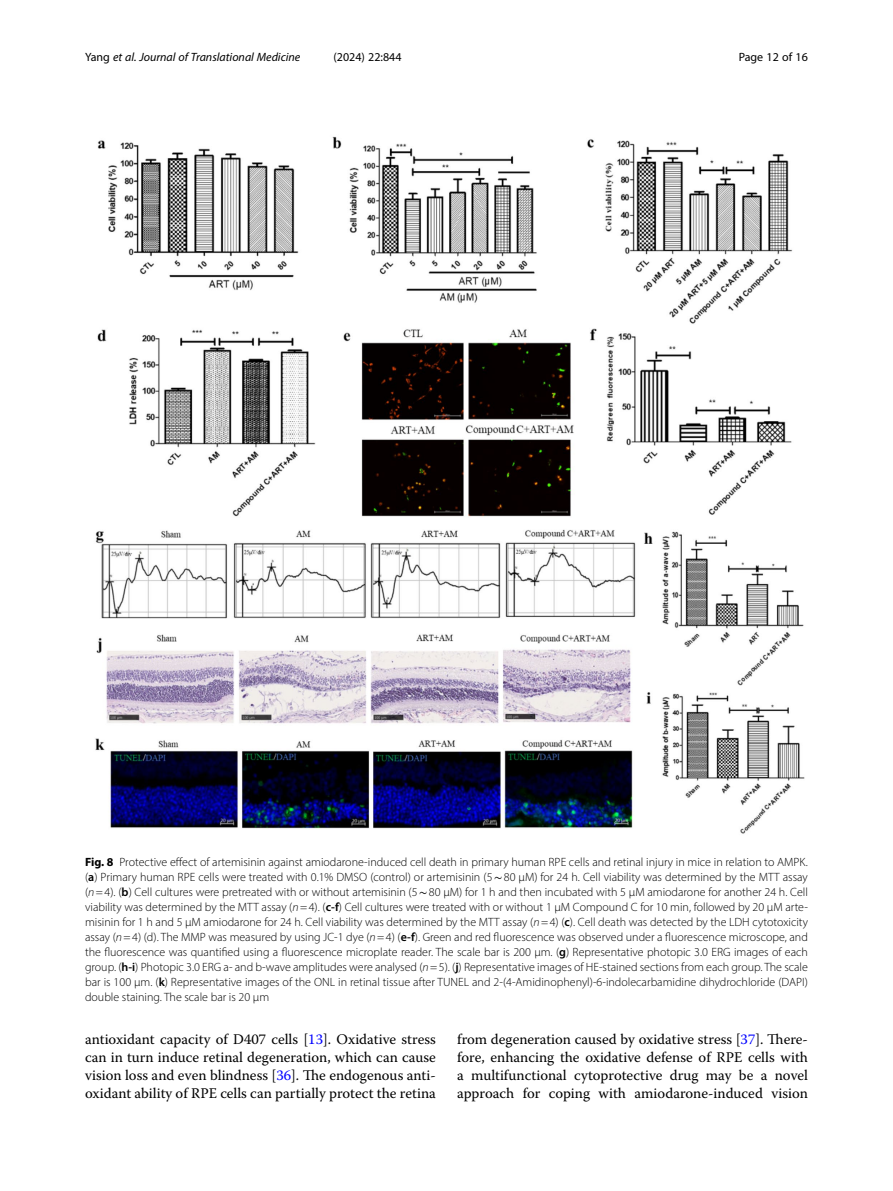
<style>
.page{position:relative;width:893px;height:1191px;background:#fff}
.page>*{position:absolute;margin:0;border:0;box-sizing:border-box;transform-origin:0 0}
.Body_Text{font:14.7px/18px "Warnock Pro";color:#000;text-align:justify}
.Figure_Caption{font:300 12px/15px "Myriad Pro";color:#000;text-align:justify}
.t1{font:italic 12px "Myriad Pro";color:#000}
.t2{font:12px "Myriad Pro";color:#000}
.s1{font-style:normal}
.s2{font-weight:700}
.s3{font-weight:600}
.s4{font-family:"STIX";font-weight:400}
.s5{font-style:italic}
.s6{color:#00f}
</style>
<div class="page">
<img style="left:95px;top:136px;width:710px;height:698px">
<p class="t1" style="left:85px;top:50px;width:217px"><span class="s1">Yang</span> et al. Journal of Translational Medicine</p>
<p class="t2" style="left:333px;top:50px;width:70px">(2024) 22:844</p>
<p class="t2" style="left:739px;top:50px;width:71px">Page 12 of 16</p>
<p class="Figure_Caption" style="left:85px;top:854px;width:724px"><span class="s2">Fig. 8</span> Protective effect of artemisinin against amiodarone-induced cell death in primary human RPE cells and retinal injury in mice in relation to AMPK. (<span class="s3">a</span>) Primary human RPE cells were treated with 0.1% DMSO (control) or artemisinin (5<span class="s4">∼</span>80 µM) for 24 h. Cell viability was determined by the MTT assay (<span class="s5">n</span>=4). (<span class="s3">b</span>) Cell cultures were pretreated with or without artemisinin (5<span class="s4">∼</span>80 µM) for 1 h and then incubated with 5 µM amiodarone for another 24 h. Cell viability was determined by the MTT assay (<span class="s5">n</span>=4). (<span class="s3">c-f</span>) Cell cultures were treated with or without 1 µM Compound C for 10 min, followed by 20 µM arte&shy;misinin for 1 h and 5 µM amiodarone for 24 h. Cell viability was determined by the MTT assay (<span class="s5">n</span>=4) (<span class="s3">c</span>). Cell death was detected by the LDH cytotoxicity assay (<span class="s5">n</span>=4) (d). The MMP was measured by using JC-1 dye (<span class="s5">n</span>=4) (<span class="s3">e-f</span>). Green and red fluorescence was observed under a fluorescence microscope, and the fluorescence was quantified using a fluorescence microplate reader. The scale bar is 200 μm. (<span class="s3">g</span>) Representative photopic 3.0 ERG images of each group. (<span class="s3">h-i</span>) Photopic 3.0 ERG a- and b-wave amplitudes were analysed (<span class="s5">n</span>=5). (<span class="s3">j</span>) Representative images of HE-stained sections from each group. The scale bar is 100 μm. (<span class="s3">k</span>) Representative images of the ONL in retinal tissue after TUNEL and 2-(4-Amidinophenyl)-6-indolecarbamidine dihydrochloride (DAPI) double staining. The scale bar is 20 μm</p>
<p class="Body_Text" style="left:85px;top:1030px;width:352px">antioxidant capacity of D407 cells [<span class="s6">13</span>]. Oxidative stress can in turn induce retinal degeneration, which can cause vision loss and even blindness [<span class="s6">36</span>]. The endogenous anti&shy;oxidant ability of RPE cells can partially protect the retina</p>
<p class="Body_Text" style="left:457px;top:1030px;width:352px">from degeneration caused by oxidative stress [<span class="s6">37</span>]. There&shy;fore, enhancing the oxidative defense of RPE cells with a multifunctional cytoprotective drug may be a novel approach for coping with amiodarone-induced vision</p>
</div>
